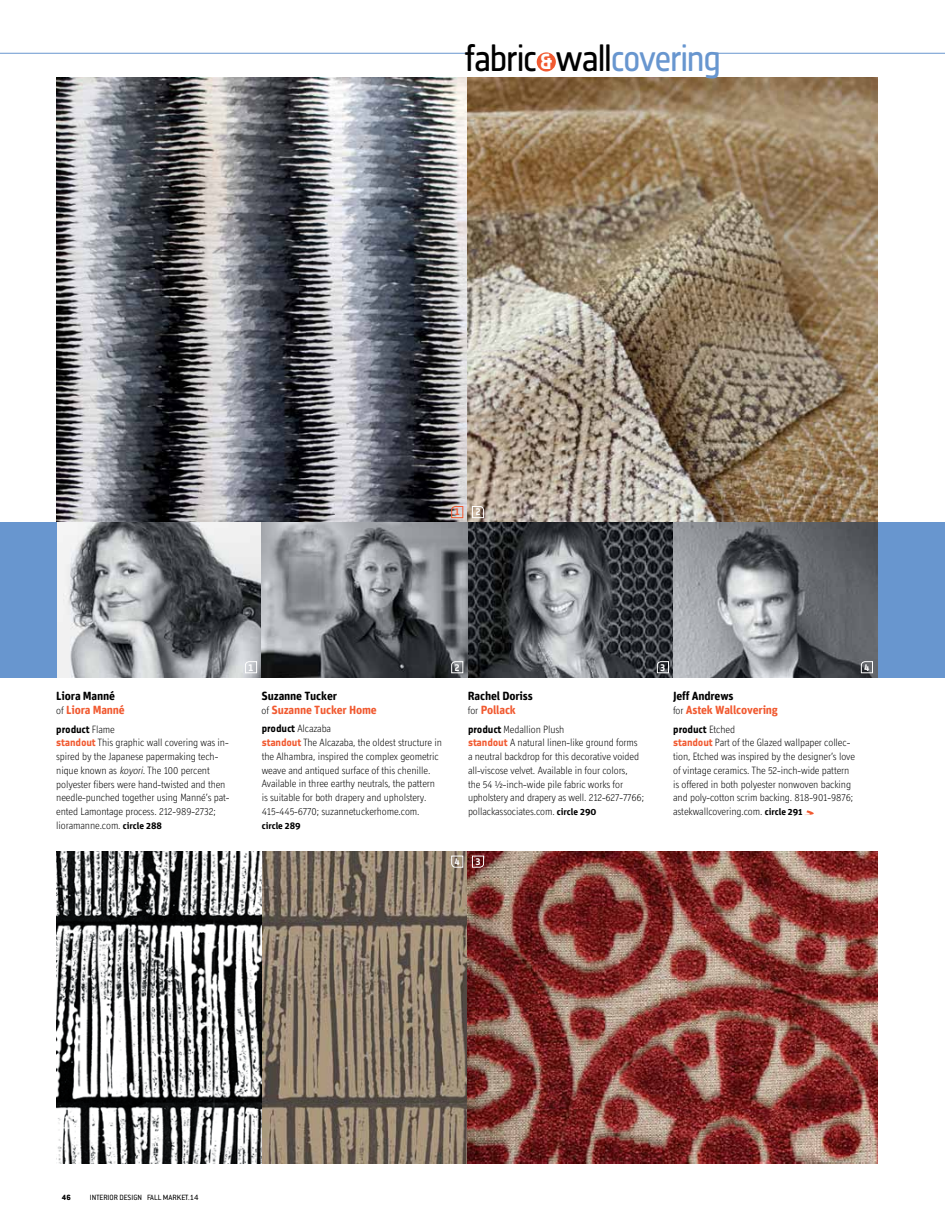
<style>
.page{position:relative;width:945px;height:1215px;background:#fff}
.page>*{position:absolute;margin:0;border:0;box-sizing:border-box;transform-origin:0 0}
.t1{font:37.5px "Notes Soft";letter-spacing:-.055em;color:#000}
.t2{font:700 11.88px/14.4px "Unit Rounded OT";letter-spacing:-.015em;color:#f15a31}
.t3{font:700 11.88px/14.4px "Unit Rounded OT";letter-spacing:-.015em;color:#000}
.t4{font:300 10.62px/13.8px "Officina Display ITC";letter-spacing:-.005em;color:#000}
.t5{font:10.62px "Notes Soft Bold Tf";letter-spacing:-.01em;color:#000}
.t6{font:700 9.38px "Unit Rounded OT";letter-spacing:-.005em;color:#000}
.t7{font:9.38px "Notes Soft Bold Tf";color:#fff}
.t8{font:9.38px "Notes Soft Bold Tf";color:#f15a31}
.t9{font:8.38px "Conduit ITC";color:#000}
.t10{font:800 8.38px "Conduit ITC";color:#000}
.s1{font-family:"Notes Style Bold Tf";font-size:21.25px;color:#fff}
.s2{color:#6896cf}
.s3{font-family:"Officina Display ITC";font-weight:300;font-size:10.62px}
.s4{color:#f15a31}
.s5{font-family:"Officina Display ITC";font-weight:300}
.s6{font-family:"Notes Soft Bold Tf";font-weight:400;color:#f15a31}
.s7{font-style:italic}
.s8{font-family:"Unit Rounded OT";font-weight:700;font-size:9.38px}
.s9{color:#000}
.s10{font-family:"Officina Display ITC";font-weight:300;font-size:10.62px;color:#000}
.s11{font-family:"Notes Soft Bold Tf";font-weight:400}
</style>
<div class="page">
<img style="left:56px;top:78px;width:822px;height:600px">
<svg style="left:668px;top:375px;width:10px;height:11px"></svg>
<img style="left:56px;top:851px;width:822px;height:312px">
<svg style="left:468px;top:522px;width:206px;height:155px;background:#4c4f54"></svg>
<svg style="left:805px;top:810px;width:9px;height:5px"></svg>
<svg style="left:539px;top:661px;width:12px;height:12px"></svg>
<div style="left:878px;top:522px;width:67px;height:156px;background:#6896cf"></div>
<svg style="left:56px;top:522px;width:206px;height:156px;background:#8f9296"></svg>
<svg style="left:262px;top:522px;width:206px;height:156px;background:#76797e"></svg>
<svg style="left:674px;top:522px;width:204px;height:156px;background:#7c7f84"></svg>
<div style="left:0;top:522px;width:56px;height:156px;background:#6896cf"></div>
<svg style="left:657px;top:661px;width:12px;height:12px"></svg>
<svg style="left:472px;top:855px;width:12px;height:13px"></svg>
<svg style="left:245px;top:661px;width:12px;height:12px"></svg>
<svg style="left:451px;top:506px;width:12px;height:12px"></svg>
<svg style="left:451px;top:661px;width:12px;height:12px"></svg>
<svg style="left:472px;top:506px;width:12px;height:12px"></svg>
<svg style="left:861px;top:661px;width:17px;height:12px"></svg>
<svg style="left:451px;top:855px;width:12px;height:13px"></svg>
<hr style="left:716px;top:53px;width:229px;height:1px;background:#6896cf">
<div style="left:537px;top:52px;width:19px;height:20px;background:#f15a31;border-radius:50%"></div>
<hr style="left:0;top:53px;width:469px;height:1px;background:#6896cf">
<h1 class="t1" style="left:465px;top:37px;width:258px">fabric <span class="s1">&amp;</span> wall<span class="s2">covering</span></h1>
<p class="t8" style="left:455px;top:507px;width:6px">1</p>
<p class="t7" style="left:476px;top:507px;width:6px">2</p>
<p class="t3" style="left:56px;top:688px;width:70px">Liora Manné <span class="s3">of</span> <span class="s4">Liora Manné</span></p>
<p class="t5" style="left:56px;top:723px;width:60px">product <span class="s5">Flame</span></p>
<p class="t4" style="left:56px;top:736px;width:175px"><span class="s6">standout</span> This graphic wall covering was in&shy;spired by the Japanese papermaking tech&shy;nique known as <span class="s7">koyori.</span>The 100 percent polyester fibers were hand-twisted and then needle-punched together using Manné’s pat&shy;ented Lamontage process. 212-989-2732; lioramanne.com. <span class="s8">circle 288</span></p>
<p class="t7" style="left:249px;top:662px;width:6px">1</p>
<p class="t2" style="left:262px;top:688px;width:117px"><span class="s9">Suzanne Tucker<br></span><span class="s10">of</span> Suzanne Tucker Home</p>
<p class="t4" style="left:262px;top:722px;width:182px"><span class="s11">product</span> Alcazaba<br><span class="s6">standout</span> The Alcazaba, the oldest structure in the Alhambra, inspired the complex geometric weave and antiqued surface of this chenille.<br>Available in three earthy neutrals, the pattern is suitable for both drapery and upholstery.<br>415-445-6770; suzannetuckerhome.com.</p>
<p class="t6" style="left:262px;top:820px;width:40px">circle 289</p>
<p class="t7" style="left:455px;top:662px;width:6px">2</p>
<p class="t3" style="left:468px;top:688px;width:66px">Rachel Doriss <span class="s3">for</span> <span class="s4">Pollack</span></p>
<p class="t4" style="left:468px;top:722px;width:178px"><span class="s11">product</span> Medallion Plush<br><span class="s6">standout</span> A natural linen-like ground forms a neutral backdrop for this decorative voided all-viscose velvet. Available in four colors,<br>the 54 ½-inch-wide pile fabric works for upholstery and drapery as well. 212-627-7766; pollackassociates.com. <span class="s8">circle 290</span></p>
<p class="t7" style="left:455px;top:857px;width:6px">4</p>
<p class="t7" style="left:476px;top:857px;width:6px">3</p>
<p class="t7" style="left:661px;top:662px;width:6px">3</p>
<p class="t2" style="left:673px;top:688px;width:106px"><span class="s9">Jeff Andrews<br></span><span class="s10">for</span> Astek Wallcovering</p>
<p class="t5" style="left:673px;top:723px;width:63px">product <span class="s5">Etched</span></p>
<p class="t4" style="left:673px;top:736px;width:183px"><span class="s6">standout</span> Part of the Glazed wallpaper collec&shy;tion, Etched was inspired by the designer’s love of vintage ceramics. The 52-inch-wide pattern is offered in both polyester nonwoven backing and poly-cotton scrim backing. 818-901-9876; astekwallcovering.com. <span class="s8">circle 291</span></p>
<p class="t7" style="left:865px;top:662px;width:6px">4</p>
<p class="t10" style="left:62px;top:1192px;width:10px">46</p>
<p class="t9" style="left:90px;top:1192px;width:110px">INTERIOR DESIGN FALL MARKET.14</p>
</div>
